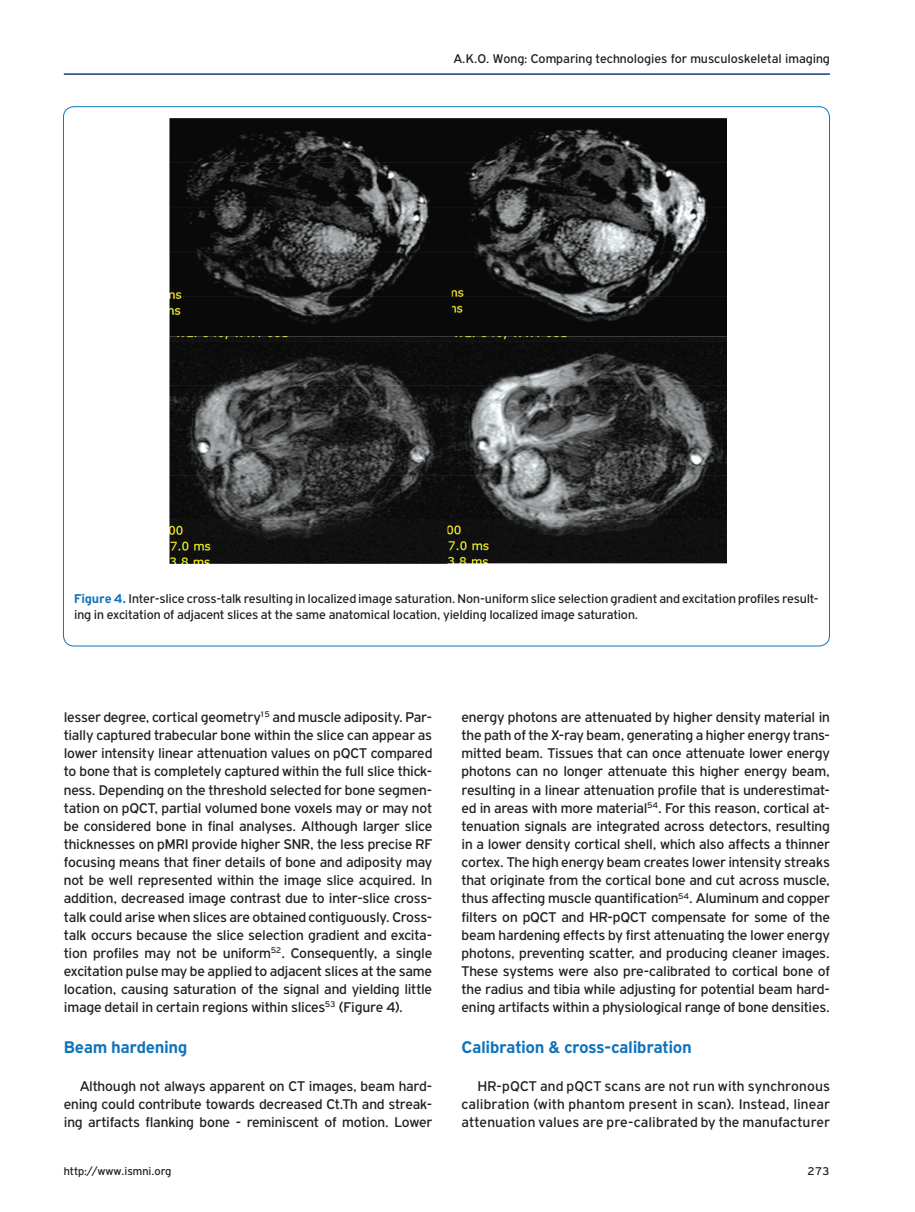
<style>
.page{position:relative;width:915px;height:1212px;background:#fff}
.page>*{position:absolute;margin:0;border:0;box-sizing:border-box;transform-origin:0 0}
.t1{font:700 18px "PF Highway Gothic";letter-spacing:-.02em;color:#1074bc}
.t2{font:15px/18.1px "PF Highway Gothic";letter-spacing:-.01em;color:#231f20;text-align:justify}
.t3{font:13.5px/16.2px "PF Highway Gothic";letter-spacing:-.005em;color:#231f20}
.t4{font:12px "PF Highway Gothic";color:#231f20}
.s1{font-weight:700;color:#1074bc}
</style>
<div class="page">
<hr style="left:64px;top:73px;width:765px;height:2px;background:#1a3f74">
<img style="left:169px;top:119px;width:557px;height:444px">
<p class="t3" style="left:453px;top:50px;width:378px">A.K.O. Wong: Comparing technologies for musculoskeletal imaging</p>
<p class="t3" style="left:74px;top:591px;width:746px"><span class="s1">Figure 4.</span> Inter-slice cross-talk resulting in localized image saturation. Non-uniform slice selection gradient and excitation profiles result&shy;ing in excitation of adjacent slices at the same anatomical location, yielding localized image saturation.</p>
<p class="t2" style="left:64px;top:708px;width:370px">lesser degree, cortical geometry<sup>15</sup> and muscle adiposity. Par&shy;tially captured trabecular bone within the slice can appear as lower intensity linear attenuation values on pQCT compared to bone that is completely captured within the full slice thick&shy;ness. Depending on the threshold selected for bone segmen&shy;tation on pQCT, partial volumed bone voxels may or may not be considered bone in final analyses. Although larger slice thicknesses on pMRI provide higher SNR, the less precise RF focusing means that finer details of bone and adiposity may not be well represented within the image slice acquired. In addition, decreased image contrast due to inter-slice cross&shy;talk could arise when slices are obtained contiguously. Cross&shy;talk occurs because the slice selection gradient and excita&shy;tion profiles may not be uniform<sup>52</sup>. Consequently, a single excitation pulse may be applied to adjacent slices at the same location, causing saturation of the signal and yielding little image detail in certain regions within slices<sup>53</sup> (Figure 4).</p>
<p class="t1" style="left:64px;top:1038px;width:125px">Beam hardening</p>
<p class="t2" style="left:64px;top:1076px;width:370px;text-indent:16px">Although not always apparent on CT images, beam hard&shy;ening could contribute towards decreased Ct.Th and streak&shy;ing artifacts flanking bone - reminiscent of motion. Lower</p>
<p class="t2" style="left:461px;top:708px;width:370px">energy photons are attenuated by higher density material in the path of the X-ray beam, generating a higher energy trans&shy;mitted beam. Tissues that can once attenuate lower energy photons can no longer attenuate this higher energy beam, resulting in a linear attenuation profile that is underestimat&shy;ed in areas with more material<sup>54</sup>. For this reason, cortical at&shy;tenuation signals are integrated across detectors, resulting in a lower density cortical shell, which also affects a thinner cortex. The high energy beam creates lower intensity streaks that originate from the cortical bone and cut across muscle, thus affecting muscle quantification<sup>54</sup>. Aluminum and copper filters on pQCT and HR-pQCT compensate for some of the beam hardening effects by first attenuating the lower energy photons, preventing scatter, and producing cleaner images.<br>These systems were also pre-calibrated to cortical bone of the radius and tibia while adjusting for potential beam hard&shy;ening artifacts within a physiological range of bone densities.</p>
<p class="t1" style="left:461px;top:1038px;width:232px">Calibration &amp; cross-calibration</p>
<p class="t2" style="left:461px;top:1076px;width:370px;text-indent:16px">HR-pQCT and pQCT scans are not run with synchronous calibration (with phantom present in scan). Instead, linear attenuation values are pre-calibrated by the manufacturer</p>
<p class="t4" style="left:64px;top:1165px;width:109px">http://www.ismni.org</p>
<p class="t4" style="left:806px;top:1165px;width:24px">273</p>
</div>
